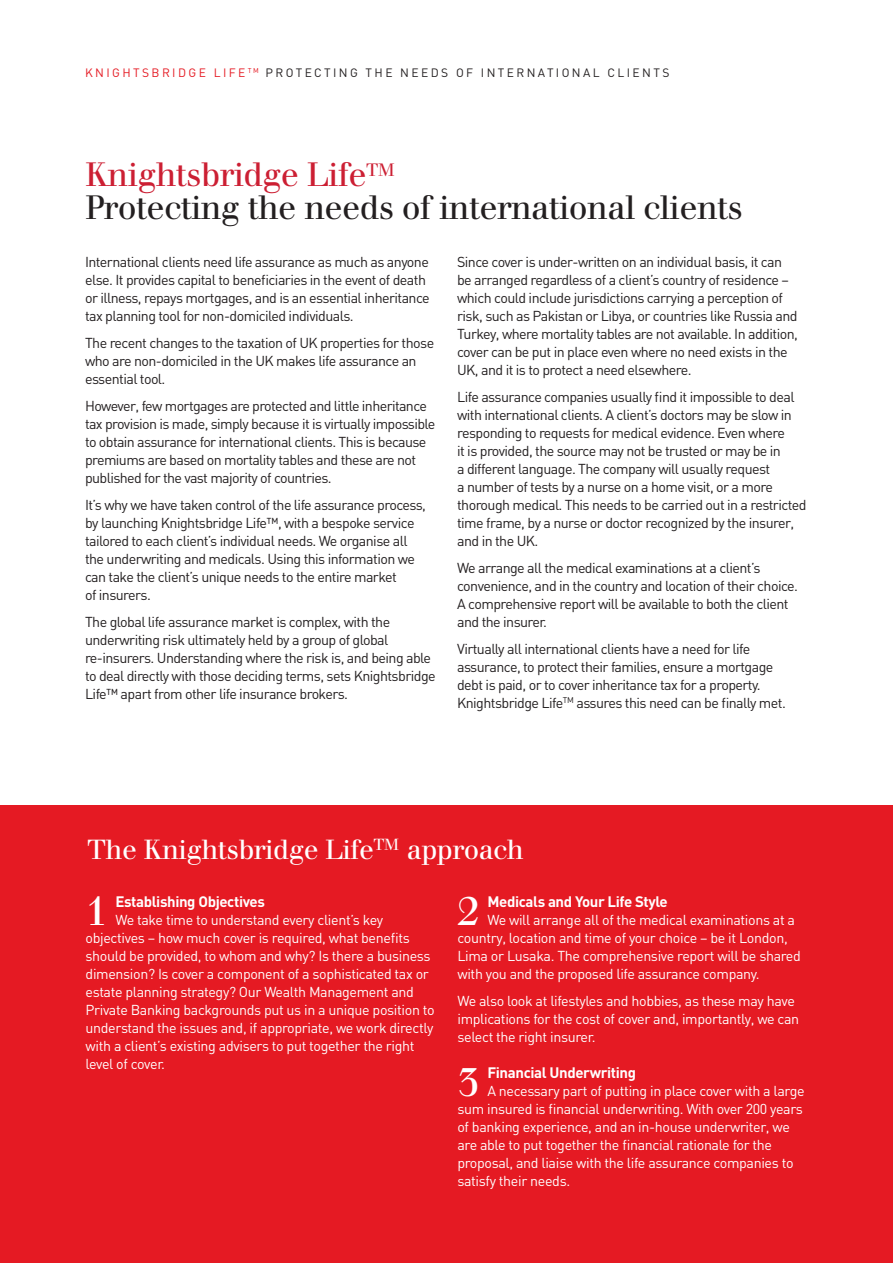
<style>
.page{position:relative;width:893px;height:1263px;background:#fff}
.page>*{position:absolute;margin:0;border:0;box-sizing:border-box;transform-origin:0 0}
.t1{font:40.2px "Walbaum Std";color:#fff}
.t2{font:33px/33px "Walbaum Std";letter-spacing:-.02em;color:#231f20}
.t3{font:27px "Walbaum Std";letter-spacing:-.02em;color:#fff}
.t4{font:700 15px "DIN";letter-spacing:-.025em;color:#fff}
.t5{font:14.25px/18px "DIN";letter-spacing:-.04em;color:#231f20}
.t6{font:14.25px/18px "DIN";letter-spacing:-.025em;color:#fff}
.t7{font:12px "DIN";letter-spacing:.2em;color:#231f20}
.s1{color:#e51a23}
.s2{color:#cc1f33}
</style>
<div class="page">
<hr style="left:892px;top:0;width:1px;height:811px;background:#231f20">
<div style="left:0;top:806px;width:893px;height:457px;background:#e51a23"></div>
<p class="t7" style="left:85px;top:65px;width:586px"><span class="s1">KNIGHTSBRIDGE LIFE</span> <sup>TM</sup> PROTECTING THE NEEDS OF INTERNATIONAL CLIENTS</p>
<h2 class="t2" style="left:85px;top:159px;width:659px"><span class="s2">Knightsbridge Life</span><sup>TM<br></sup>Protecting the needs of international clients</h2>
<p class="t5" style="left:457px;top:252px;width:342px">Since cover is under-written on an individual basis, it can be arranged regardless of a client’s country of residence – which could include jurisdictions carrying a perception of risk, such as Pakistan or Libya, or countries like Russia and Turkey, where mortality tables are not available. In addition, cover can be put in place even where no need exists in the UK, and it is to protect a need elsewhere.</p>
<p class="t5" style="left:457px;top:387px;width:351px">Life assurance companies usually find it impossible to deal with international clients. A client’s doctors may be slow in responding to requests for medical evidence. Even where<br>it is provided, the source may not be trusted or may be in<br>a different language. The company will usually request<br>a number of tests by a nurse on a home visit, or a more thorough medical. This needs to be carried out in a restricted time frame, by a nurse or doctor recognized by the insurer, and in the UK.</p>
<p class="t5" style="left:457px;top:558px;width:342px">We arrange all the medical examinations at a client’s convenience, and in the country and location of their choice.<br>A comprehensive report will be available to both the client and the insurer.</p>
<p class="t5" style="left:457px;top:639px;width:330px">Virtually all international clients have a need for life assurance, to protect their families, ensure a mortgage debt is paid, or to cover inheritance tax for a property.<br>Knightsbridge Life<sup>TM</sup> assures this need can be finally met.</p>
<p class="t5" style="left:85px;top:252px;width:346px">International clients need life assurance as much as anyone else. It provides capital to beneficiaries in the event of death or illness, repays mortgages, and is an essential inheritance tax planning tool for non-domiciled individuals.</p>
<p class="t5" style="left:85px;top:333px;width:351px">The recent changes to the taxation of UK properties for those who are non-domiciled in the UK makes life assurance an essential tool.</p>
<p class="t5" style="left:85px;top:396px;width:352px">However, few mortgages are protected and little inheritance tax provision is made, simply because it is virtually impossible to obtain assurance for international clients. This is because premiums are based on mortality tables and these are not published for the vast majority of countries.</p>
<p class="t5" style="left:85px;top:495px;width:342px">It’s why we have taken control of the life assurance process, by launching Knightsbridge Life™, with a bespoke service tailored to each client’s individual needs. We organise all the underwriting and medicals. Using this information we can take the client’s unique needs to the entire market<br>of insurers.</p>
<p class="t5" style="left:85px;top:612px;width:352px">The global life assurance market is complex, with the underwriting risk ultimately held by a group of global re-insurers. Understanding where the risk is, and being able to deal directly with those deciding terms, sets Knightsbridge Life™ apart from other life insurance brokers.</p>
<h3 class="t3" style="left:87px;top:834px;width:438px">The Knightsbridge Life<sup>TM</sup> approach</h3>
<h1 class="t1" style="left:86px;top:886px;width:24px">1</h1>
<p class="t4" style="left:116px;top:891px;width:151px">Establishing Objectives</p>
<p class="t6" style="left:86px;top:910px;width:351px;text-indent:30px">We take time to understand every client’s key objectives – how much cover is required, what benefits should be provided, to whom and why? Is there a business dimension? Is cover a component of a sophisticated tax or estate planning strategy? Our Wealth Management and Private Banking backgrounds put us in a unique position to understand the issues and, if appropriate, we work directly with a client’s existing advisers to put together the right level of cover.</p>
<h1 class="t1" style="left:457px;top:886px;width:24px">2</h1>
<p class="t4" style="left:487px;top:891px;width:182px">Medicals and Your Life Style</p>
<p class="t6" style="left:457px;top:910px;width:345px;text-indent:30px">We will arrange all of the medical examinations at a country, location and time of your choice – be it London, Lima or Lusaka. The comprehensive report will be shared with you and the proposed life assurance company.</p>
<p class="t6" style="left:457px;top:991px;width:343px">We also look at lifestyles and hobbies, as these may have implications for the cost of cover and, importantly, we can select the right insurer.</p>
<h1 class="t1" style="left:457px;top:1057px;width:24px">3</h1>
<p class="t4" style="left:487px;top:1062px;width:150px">Financial Underwriting</p>
<p class="t6" style="left:457px;top:1081px;width:349px;text-indent:30px">A necessary part of putting in place cover with a large sum insured is financial underwriting. With over 200 years of banking experience, and an in-house underwriter, we are able to put together the financial rationale for the proposal, and liaise with the life assurance companies to satisfy their needs.</p>
</div>
